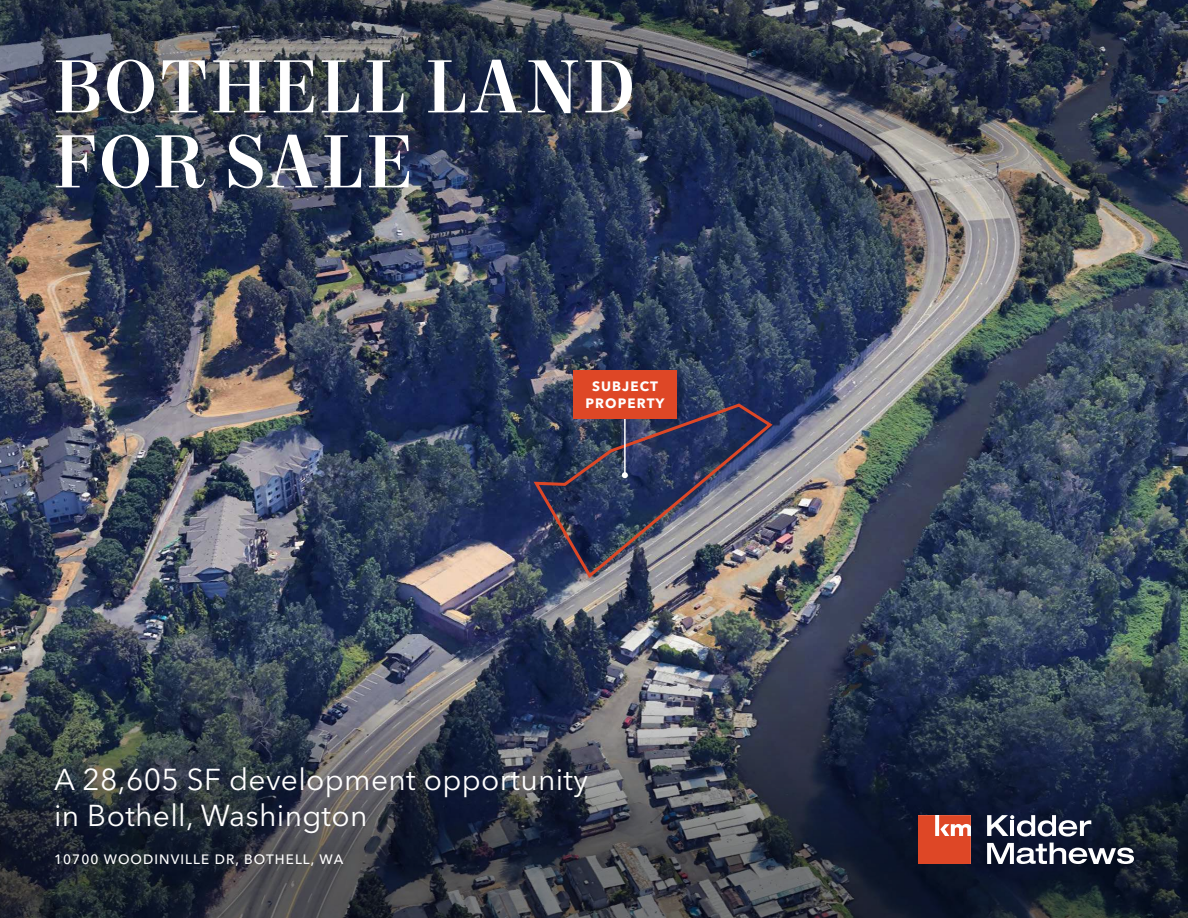
<style>
.page{position:relative;width:1188px;height:918px;background:#fff}
.page>*{position:absolute;margin:0;border:0;box-sizing:border-box;transform-origin:0 0}
.t1{font:500 75px/75px "Mort Modern 09";letter-spacing:.02em;color:#fff}
.t2{font:30px/36px "Avenir Next LT Pro";letter-spacing:.01em;color:#fff}
.t3{font:500 13.5px "Avenir Next LT Pro";letter-spacing:.08em;color:#fff}
.t4{font:700 13.5px/16.5px "Avenir Next LT Pro";letter-spacing:.08em;color:#fff;text-align:center}
</style>
<div class="page">
<img style="left:0;top:298px;width:1188px;height:345px">
<img style="left:0;top:0;width:1188px;height:298px">
<img style="left:0;top:643px;width:1188px;height:275px">
<svg style="left:987px;top:843px;width:147px;height:21px"></svg>
<svg style="left:987px;top:815px;width:104px;height:22px"></svg>
<svg style="left:918px;top:815px;width:53px;height:49px"></svg>
<img style="left:532px;top:402px;width:243px;height:178px">
<div style="left:573px;top:370px;width:103px;height:49px;background:#de4726"></div>
<h1 class="t1" style="left:52px;top:53px;width:585px">BOTHELL LAND<br>FOR SALE</h1>
<p class="t4" style="left:586px;top:378px;width:80px">SUBJECT<br>PROPERTY</p>
<p class="t2" style="left:54px;top:761px;width:536px">A 28,605 SF development opportunity in Bothell, Washington</p>
<p class="t3" style="left:54px;top:851px;width:291px">10700 WOODINVILLE DR, BOTHELL, WA</p>
</div>
